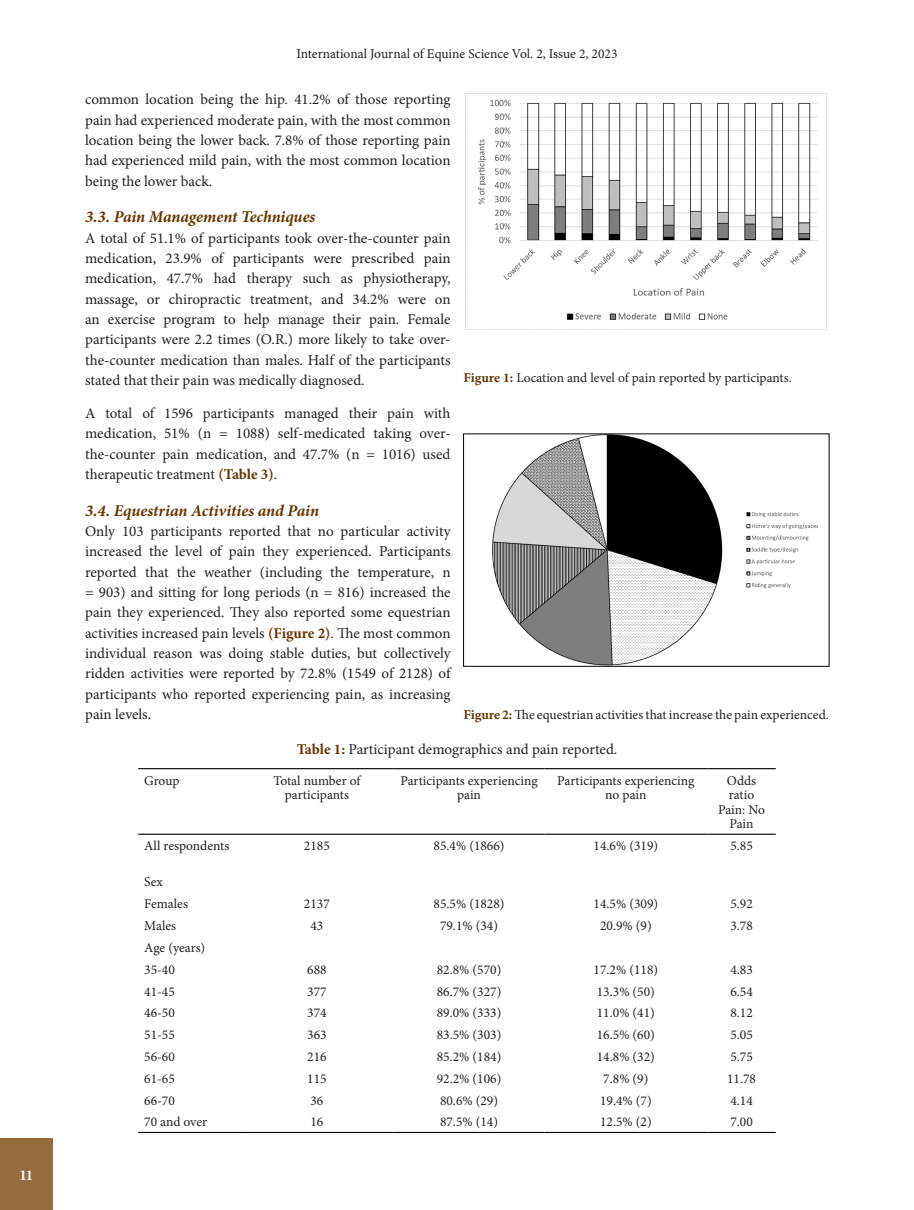
<style>
.page{position:relative;width:914px;height:1210px;background:#fff}
.page>*{position:absolute;margin:0;border:0;box-sizing:border-box;transform-origin:0 0}
.t1{font:italic 700 16.5px "Minion Pro";letter-spacing:-.005em;color:#643501}
.Table_Caption_1_Colu{font:15px/20.2px "Minion Pro";color:#231f20;text-align:justify}
.t2{font:700 15px "Minion Pro";color:#fff}
.Table_Content{font:13.5px/14.5px "Minion Pro";color:#231f20;text-align:center}
.Figure_Caption_one_c{font:13.5px "Minion Pro";color:#231f20}
.Table_1st_column{font:13.5px "Minion Pro";color:#231f20}
.s1{font-weight:700;color:#643501}
</style>
<div class="page">
<div style="left:0;top:1138px;width:53px;height:72px;background:#946b3c"></div>
<img style="left:465px;top:94px;width:361px;height:236px">
<img style="left:492px;top:436px;width:326px;height:228px">
<hr style="left:138px;top:768px;width:102px;height:1px;background:#000">
<hr style="left:240px;top:768px;width:154px;height:1px;background:#000">
<hr style="left:394px;top:768px;width:150px;height:1px;background:#000">
<hr style="left:544px;top:768px;width:163px;height:1px;background:#000">
<hr style="left:707px;top:768px;width:69px;height:1px;background:#000">
<hr style="left:138px;top:833px;width:102px;height:2px;background:#000">
<hr style="left:240px;top:833px;width:154px;height:2px;background:#000">
<hr style="left:394px;top:833px;width:150px;height:2px;background:#000">
<hr style="left:544px;top:833px;width:163px;height:2px;background:#000">
<hr style="left:707px;top:833px;width:69px;height:2px;background:#000">
<hr style="left:138px;top:1132px;width:102px;height:1px;background:#000">
<hr style="left:240px;top:1132px;width:154px;height:1px;background:#000">
<hr style="left:394px;top:1132px;width:150px;height:1px;background:#000">
<hr style="left:544px;top:1132px;width:163px;height:1px;background:#000">
<hr style="left:707px;top:1132px;width:69px;height:1px;background:#000">
<p class="t2" style="left:20px;top:1164px;width:15px">11</p>
<p class="Figure_Caption_one_c" style="left:296px;top:45px;width:323px">International Journal of Equine Science Vol. 2, Issue 2, 2023</p>
<p class="Table_Caption_1_Colu" style="left:85px;top:90px;width:367px">common location being the hip. 41.2% of those reporting pain had experienced moderate pain, with the most common location being the lower back. 7.8% of those reporting pain had experienced mild pain, with the most common location being the lower back.</p>
<p class="t1" style="left:85px;top:205px;width:232px">3.3. Pain Management Techniques</p>
<p class="Table_Caption_1_Colu" style="left:85px;top:228px;width:367px">A total of 51.1% of participants took over-the-counter pain medication, 23.9% of participants were prescribed pain medication, 47.7% had therapy such as physiotherapy, massage, or chiropractic treatment, and 34.2% were on an exercise program to help manage their pain. Female participants were 2.2 times (O.R.) more likely to take over&shy;the-counter medication than males. Half of the participants stated that their pain was medically diagnosed.</p>
<p class="Table_Caption_1_Colu" style="left:85px;top:403px;width:367px">A total of 1596 participants managed their pain with medication, 51% (n = 1088) self-medicated taking over&shy;the-counter pain medication, and 47.7% (n = 1016) used therapeutic treatment <span class="s1">(Table 3)</span>.</p>
<p class="t1" style="left:85px;top:498px;width:236px">3.4. Equestrian Activities and Pain</p>
<p class="Table_Caption_1_Colu" style="left:85px;top:521px;width:367px">Only 103 participants reported that no particular activity increased the level of pain they experienced. Participants reported that the weather (including the temperature, n = 903) and sitting for long periods (n = 816) increased the pain they experienced. They also reported some equestrian activities increased pain levels <span class="s1">(Figure 2)</span>. The most common individual reason was doing stable duties, but collectively ridden activities were reported by 72.8% (1549 of 2128) of participants who reported experiencing pain, as increasing pain levels.</p>
<p class="Figure_Caption_one_c" style="left:463px;top:368px;width:330px"><span class="s1">Figure 1:</span> Location and level of pain reported by participants.</p>
<p class="Figure_Caption_one_c" style="left:463px;top:705px;width:367px"><span class="s1">Figure 2:</span> The equestrian activities that increase the pain experienced.</p>
<p class="Table_Caption_1_Colu" style="left:297px;top:739px;width:322px"><span class="s1">Table 1:</span> Participant demographics and pain reported.</p>
<p class="Table_1st_column" style="left:144px;top:771px;width:37px">Group</p>
<p class="Table_Content" style="left:273px;top:773px;width:89px">Total number of participants</p>
<p class="Table_Content" style="left:400px;top:773px;width:139px">Participants experiencing pain</p>
<p class="Table_Content" style="left:557px;top:773px;width:139px">Participants experiencing no pain</p>
<p class="Table_Content" style="left:727px;top:773px;width:31px;text-align:left">Odds ratio</p>
<p class="Table_Content" style="left:718px;top:802px;width:48px">Pain: No<br>Pain</p>
<p class="Table_1st_column" style="left:144px;top:836px;width:87px">All respondents</p>
<p class="Table_Content" style="left:304px;top:838px;width:27px">2185</p>
<p class="Table_Content" style="left:433px;top:838px;width:73px">85.4% (1866)</p>
<p class="Table_Content" style="left:593px;top:838px;width:66px">14.6% (319)</p>
<p class="Table_Content" style="left:730px;top:838px;width:24px">5.85</p>
<p class="Table_1st_column" style="left:144px;top:873px;width:20px">Sex</p>
<p class="Table_1st_column" style="left:144px;top:895px;width:45px">Females</p>
<p class="Table_Content" style="left:304px;top:896px;width:27px">2137</p>
<p class="Table_Content" style="left:433px;top:896px;width:73px">85.5% (1828)</p>
<p class="Table_Content" style="left:593px;top:896px;width:66px">14.5% (309)</p>
<p class="Table_Content" style="left:730px;top:896px;width:24px">5.92</p>
<p class="Table_1st_column" style="left:144px;top:916px;width:33px">Males</p>
<p class="Table_Content" style="left:310px;top:918px;width:14px">43</p>
<p class="Table_Content" style="left:440px;top:918px;width:60px">79.1% (34)</p>
<p class="Table_Content" style="left:600px;top:918px;width:53px">20.9% (9)</p>
<p class="Table_Content" style="left:730px;top:918px;width:24px">3.78</p>
<p class="Table_1st_column" style="left:144px;top:938px;width:63px">Age (years)</p>
<p class="Table_1st_column" style="left:144px;top:960px;width:32px">35-40</p>
<p class="Table_Content" style="left:307px;top:962px;width:21px">688</p>
<p class="Table_Content" style="left:437px;top:962px;width:66px">82.8% (570)</p>
<p class="Table_Content" style="left:593px;top:962px;width:66px">17.2% (118)</p>
<p class="Table_Content" style="left:730px;top:962px;width:24px">4.83</p>
<p class="Table_1st_column" style="left:144px;top:982px;width:32px">41-45</p>
<p class="Table_Content" style="left:307px;top:984px;width:21px">377</p>
<p class="Table_Content" style="left:437px;top:984px;width:66px">86.7% (327)</p>
<p class="Table_Content" style="left:597px;top:984px;width:60px">13.3% (50)</p>
<p class="Table_Content" style="left:730px;top:984px;width:24px">6.54</p>
<p class="Table_1st_column" style="left:144px;top:1004px;width:32px">46-50</p>
<p class="Table_Content" style="left:307px;top:1006px;width:21px">374</p>
<p class="Table_Content" style="left:437px;top:1006px;width:66px">89.0% (333)</p>
<p class="Table_Content" style="left:597px;top:1006px;width:60px">11.0% (41)</p>
<p class="Table_Content" style="left:730px;top:1006px;width:24px">8.12</p>
<p class="Table_1st_column" style="left:144px;top:1025px;width:32px">51-55</p>
<p class="Table_Content" style="left:307px;top:1027px;width:21px">363</p>
<p class="Table_Content" style="left:437px;top:1027px;width:66px">83.5% (303)</p>
<p class="Table_Content" style="left:597px;top:1027px;width:60px">16.5% (60)</p>
<p class="Table_Content" style="left:730px;top:1027px;width:24px">5.05</p>
<p class="Table_1st_column" style="left:144px;top:1047px;width:32px">56-60</p>
<p class="Table_Content" style="left:307px;top:1049px;width:21px">216</p>
<p class="Table_Content" style="left:437px;top:1049px;width:66px">85.2% (184)</p>
<p class="Table_Content" style="left:597px;top:1049px;width:60px">14.8% (32)</p>
<p class="Table_Content" style="left:730px;top:1049px;width:24px">5.75</p>
<p class="Table_1st_column" style="left:144px;top:1069px;width:32px">61-65</p>
<p class="Table_Content" style="left:307px;top:1071px;width:21px">115</p>
<p class="Table_Content" style="left:437px;top:1071px;width:66px">92.2% (106)</p>
<p class="Table_Content" style="left:603px;top:1071px;width:47px">7.8% (9)</p>
<p class="Table_Content" style="left:727px;top:1071px;width:30px">11.78</p>
<p class="Table_1st_column" style="left:144px;top:1091px;width:32px">66-70</p>
<p class="Table_Content" style="left:310px;top:1093px;width:14px">36</p>
<p class="Table_Content" style="left:440px;top:1093px;width:60px">80.6% (29)</p>
<p class="Table_Content" style="left:600px;top:1093px;width:53px">19.4% (7)</p>
<p class="Table_Content" style="left:730px;top:1093px;width:24px">4.14</p>
<p class="Table_1st_column" style="left:144px;top:1113px;width:64px">70 and over</p>
<p class="Table_Content" style="left:310px;top:1115px;width:14px">16</p>
<p class="Table_Content" style="left:440px;top:1115px;width:60px">87.5% (14)</p>
<p class="Table_Content" style="left:600px;top:1115px;width:53px">12.5% (2)</p>
<p class="Table_Content" style="left:730px;top:1115px;width:24px">7.00</p>
</div>
